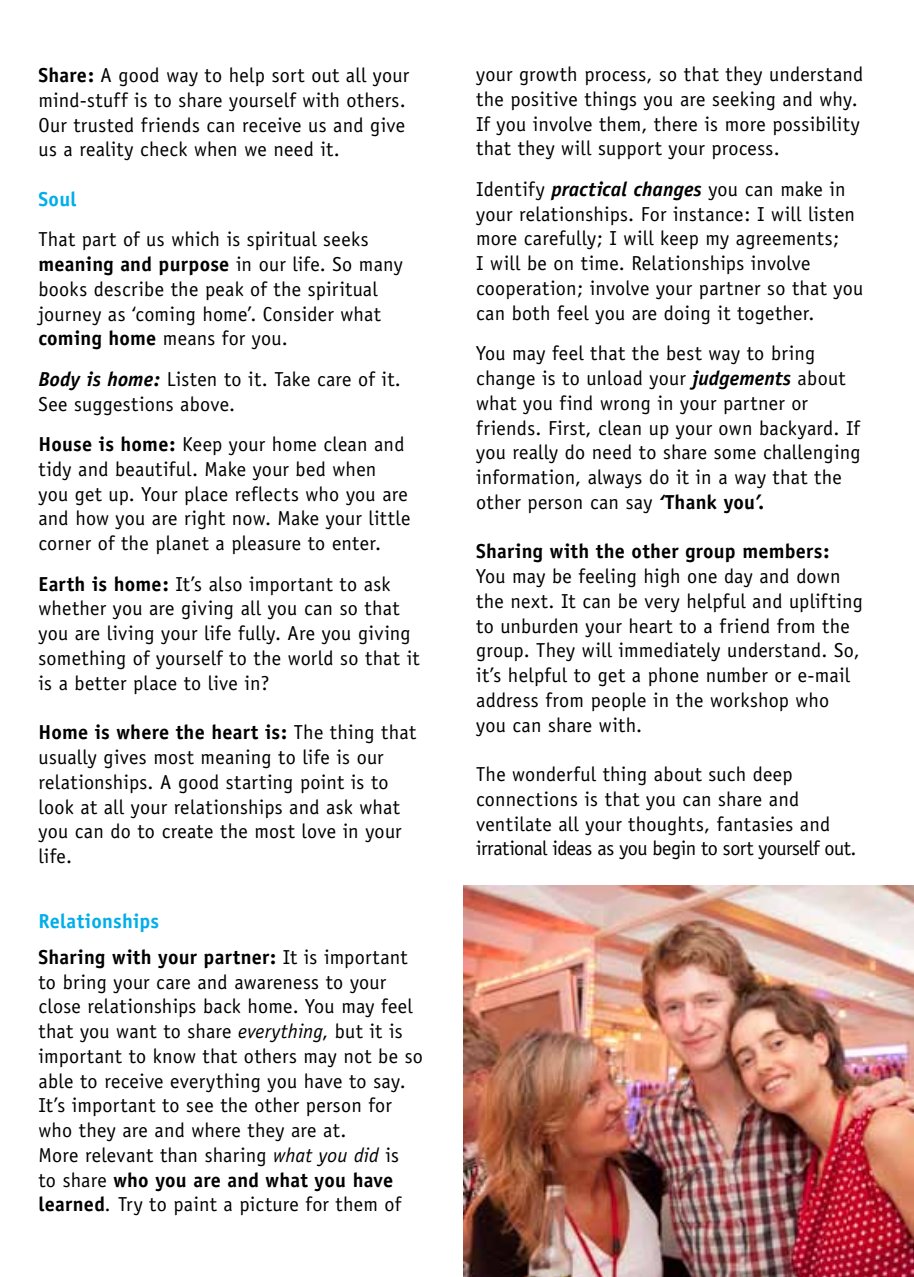
<style>
.page{position:relative;width:914px;height:1277px;background:#fff}
.page>*{position:absolute;margin:0;border:0;box-sizing:border-box;transform-origin:0 0}
.t1{font:20.25px/24.8px "Officina Sans";letter-spacing:.01em;color:#000}
.t2{font:700 20.25px/36px "Officina Sans";letter-spacing:.01em;color:#000}
.t3{font:700 20.25px "Officina Sans";color:#00aeea}
.s1{font-weight:700}
.s2{font-weight:700;font-style:italic}
.s3{color:#00aeea}
.s4{font-weight:400}
.s5{font-style:italic}
</style>
<div class="page">
<img style="left:463px;top:886px;width:451px;height:390px">
<p class="t1" style="left:38px;top:63px;width:372px"><span class="s1">Share:</span> A good way to help sort out all your mind-stuff is to share yourself with others.<br>Our trusted friends can receive us and give us a reality check when we need it.</p>
<p class="t3" style="left:38px;top:186px;width:39px">Soul</p>
<p class="t1" style="left:38px;top:227px;width:366px">That part of us which is spiritual seeks <span class="s1">meaning and purpose</span> in our life. So many books describe the peak of the spiritual journey as ‘coming home’. Consider what <span class="s1">coming home</span> means for you.</p>
<p class="t1" style="left:38px;top:367px;width:364px"><span class="s2">Body is home:</span> Listen to it. Take care of it.<br>See suggestions above.</p>
<p class="t1" style="left:38px;top:432px;width:373px"><span class="s1">House is home:</span> Keep your home clean and tidy and beautiful. Make your bed when you get up. Your place reflects who you are and how you are right now. Make your little corner of the planet a pleasure to enter.</p>
<p class="t1" style="left:38px;top:571px;width:383px"><span class="s1">Earth is home:</span> It’s also important to ask whether you are giving all you can so that you are living your life fully. Are you giving something of yourself to the world so that it is a better place to live in?</p>
<p class="t1" style="left:38px;top:720px;width:379px"><span class="s1">Home is where the heart is:</span> The thing that usually gives most meaning to life is our relationships. A good starting point is to look at all your relationships and ask what you can do to create the most love in your life.</p>
<p class="t2" style="left:38px;top:902px;width:371px"><span class="s3">Relationships<br></span>Sharing with your partner: <span class="s4">It is important</span></p>
<p class="t1" style="left:38px;top:969px;width:386px">to bring your care and awareness to your close relationships back home. You may feel that you want to share <span class="s5">everything</span>, but it is important to know that others may not be so able to receive everything you have to say.<br>It’s important to see the other person for who they are and where they are at.<br>More relevant than sharing <span class="s5">what you did</span> is<br>to share <span class="s1">who you are and what you have learned</span><span class="s5">.</span> Try to paint a picture for them of</p>
<p class="t1" style="left:476px;top:62px;width:389px">your growth process, so that they understand the positive things you are seeking and why.<br>If you involve them, there is more possibility that they will support your process.</p>
<p class="t1" style="left:476px;top:177px;width:389px">Identify <span class="s2">practical changes</span> you can make in your relationships. For instance: I will listen more carefully; I will keep my agreements;<br>I will be on time. Relationships involve cooperation; involve your partner so that you can both feel you are doing it together.</p>
<p class="t1" style="left:476px;top:341px;width:386px">You may feel that the best way to bring change is to unload your <span class="s2">judgements</span> about what you find wrong in your partner or friends. First, clean up your own backyard. If you really do need to share some challenging information, always do it in a way that the other person can say <span class="s2">‘</span><span class="s1">Thank you</span><span class="s2">’.</span></p>
<p class="t2" style="left:476px;top:533px;width:355px">Sharing with the other group members:</p>
<p class="t1" style="left:476px;top:564px;width:388px">You may be feeling high one day and down the next. It can be very helpful and uplifting to unburden your heart to a friend from the group. They will immediately understand. So, it’s helpful to get a phone number or e-mail address from people in the workshop who you can share with.</p>
<p class="t1" style="left:476px;top:762px;width:382px">The wonderful thing about such deep connections is that you can share and ventilate all your thoughts, fantasies and irrational ideas as you begin to sort yourself out.</p>
</div>
